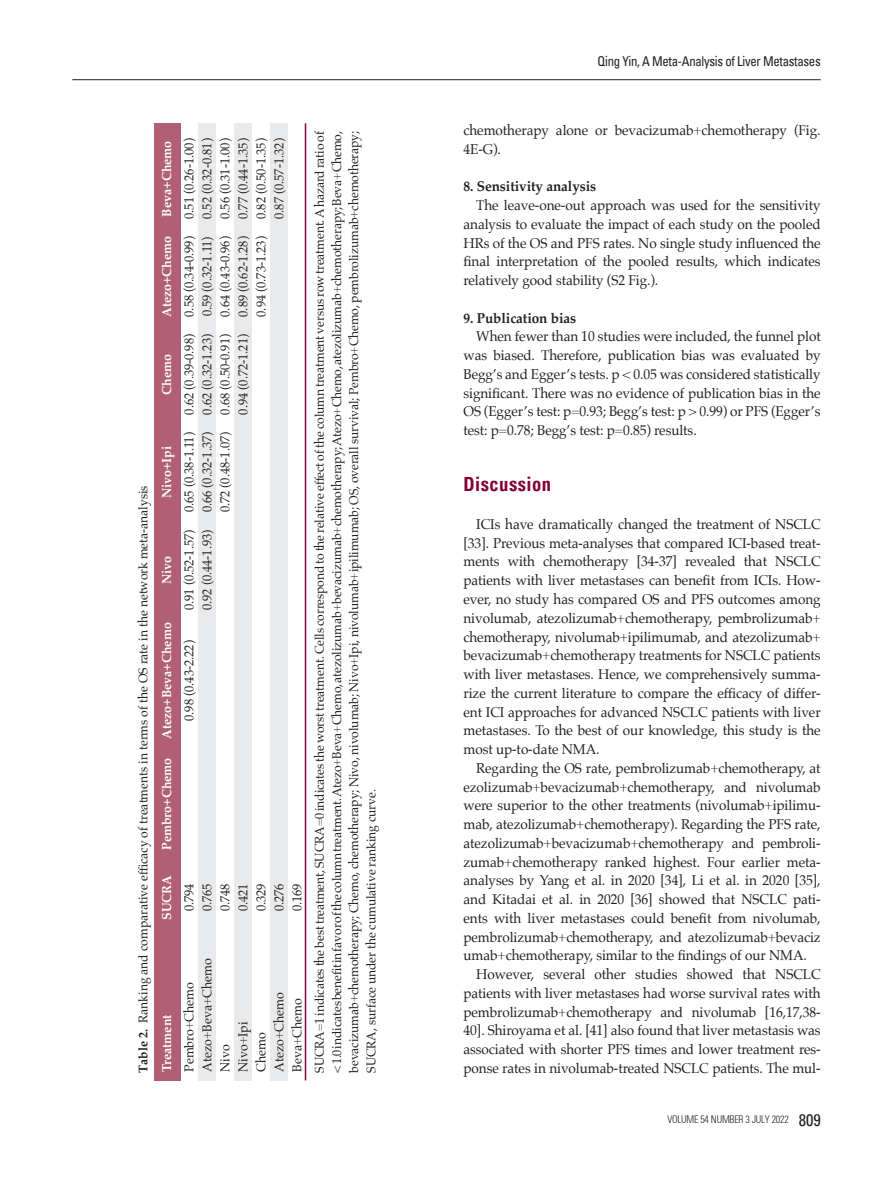
<style>
.page{position:relative;width:893px;height:1191px;background:#fff}
.page>*{position:absolute;margin:0;border:0;box-sizing:border-box;transform-origin:0 0}
.t1{font:700 condensed 19.5px "Univers";letter-spacing:.025em;color:#840037;scale:.95 1}
.t2{font:14.25px/18.8px "Palatino";letter-spacing:-.005em;color:#231f20;text-align:justify;scale:.95 1}
.t3{font:700 14.25px "Palatino";letter-spacing:-.005em;color:#231f20;scale:.95 1}
.t4{font:condensed 13.5px "Univers";letter-spacing:-.025em;color:#231f20;scale:.95 1}
.t5{font:13.05px "Palatino";color:#231f20;scale:.95 1}
.t6{font:700 13.05px "Palatino";color:#fff;scale:.95 1}
.t7{font:12.75px/17.2px "Palatino";color:#231f20;text-align:justify;scale:.95 1}
.t8{font:700 12.75px "Palatino";color:#231f20;scale:.95 1}
.t9{font:300 condensed 10.5px "Univers";letter-spacing:-.02em;color:#231f20;scale:.95 1}
.s1{font-weight:400;font-size:16.5px}
</style>
<div class="page">
<div style="left:154px;top:123px;width:27px;height:957px;background:#b06072"></div>
<div style="left:199px;top:123px;width:17px;height:957px;background:#e9eaeb"></div>
<div style="left:235px;top:123px;width:17px;height:957px;background:#e9eaeb"></div>
<div style="left:271px;top:123px;width:17px;height:957px;background:#e9eaeb"></div>
<hr style="left:305px;top:123px;width:1px;height:957px;background:#840037">
<hr style="left:72px;top:79px;width:749px;height:1px;background:#231f20">
<p class="t7" style="left:134px;top:1023px;width:567px;rotate:-90deg">Ranking and comparative efficacy of treatments in terms of the OS rate in the network meta-analysis</p>
<p class="t8" style="left:132px;top:1072px;width:48px;rotate:-90deg">Table 2.</p>
<p class="t6" style="left:156px;top:216px;width:81px;rotate:-90deg">Beva+Chemo</p>
<p class="t6" style="left:156px;top:317px;width:87px;rotate:-90deg">Atezo+Chemo</p>
<p class="t6" style="left:156px;top:394px;width:44px;rotate:-90deg">Chemo</p>
<p class="t6" style="left:156px;top:498px;width:57px;rotate:-90deg">Nivo+Ipi</p>
<p class="t6" style="left:156px;top:584px;width:31px;rotate:-90deg">Nivo</p>
<p class="t6" style="left:156px;top:738px;width:124px;rotate:-90deg">Atezo+Beva+Chemo</p>
<p class="t6" style="left:156px;top:850px;width:99px;rotate:-90deg">Pembro+Chemo</p>
<p class="t5" style="left:178px;top:219px;width:86px;rotate:-90deg">0.51 (0.26-1.00)</p>
<p class="t5" style="left:196px;top:219px;width:86px;rotate:-90deg">0.52 (0.32-0.81)</p>
<p class="t5" style="left:268px;top:219px;width:86px;rotate:-90deg">0.87 (0.57-1.32)</p>
<p class="t5" style="left:214px;top:219px;width:86px;rotate:-90deg">0.56 (0.31-1.00)</p>
<p class="t5" style="left:232px;top:219px;width:86px;rotate:-90deg">0.77 (0.44-1.35)</p>
<p class="t5" style="left:250px;top:219px;width:86px;rotate:-90deg">0.82 (0.50-1.35)</p>
<p class="t5" style="left:178px;top:317px;width:86px;rotate:-90deg">0.58 (0.34-0.99)</p>
<p class="t5" style="left:214px;top:317px;width:86px;rotate:-90deg">0.64 (0.43-0.96)</p>
<p class="t5" style="left:232px;top:317px;width:86px;rotate:-90deg">0.89 (0.62-1.28)</p>
<p class="t5" style="left:250px;top:317px;width:86px;rotate:-90deg">0.94 (0.73-1.23)</p>
<p class="t5" style="left:196px;top:316px;width:86px;rotate:-90deg">0.59 (0.32-1.11)</p>
<p class="t5" style="left:178px;top:414px;width:86px;rotate:-90deg">0.62 (0.39-0.98)</p>
<p class="t5" style="left:196px;top:414px;width:86px;rotate:-90deg">0.62 (0.32-1.23)</p>
<p class="t5" style="left:214px;top:414px;width:86px;rotate:-90deg">0.68 (0.50-0.91)</p>
<p class="t5" style="left:232px;top:414px;width:86px;rotate:-90deg">0.94 (0.72-1.21)</p>
<p class="t5" style="left:196px;top:512px;width:86px;rotate:-90deg">0.66 (0.32-1.37)</p>
<p class="t5" style="left:214px;top:512px;width:86px;rotate:-90deg">0.72 (0.48-1.07)</p>
<p class="t5" style="left:178px;top:512px;width:86px;rotate:-90deg">0.65 (0.38-1.11)</p>
<p class="t5" style="left:178px;top:610px;width:86px;rotate:-90deg">0.91 (0.52-1.57)</p>
<p class="t5" style="left:196px;top:610px;width:86px;rotate:-90deg">0.92 (0.44-1.93)</p>
<p class="t5" style="left:178px;top:721px;width:86px;rotate:-90deg">0.98 (0.43-2.22)</p>
<p class="t6" style="left:156px;top:919px;width:49px;rotate:-90deg">SUCRA</p>
<p class="t5" style="left:178px;top:911px;width:31px;rotate:-90deg">0.794</p>
<p class="t5" style="left:196px;top:911px;width:31px;rotate:-90deg">0.765</p>
<p class="t5" style="left:214px;top:911px;width:31px;rotate:-90deg">0.748</p>
<p class="t5" style="left:232px;top:911px;width:31px;rotate:-90deg">0.421</p>
<p class="t5" style="left:250px;top:911px;width:31px;rotate:-90deg">0.329</p>
<p class="t5" style="left:268px;top:911px;width:31px;rotate:-90deg">0.276</p>
<p class="t5" style="left:286px;top:911px;width:31px;rotate:-90deg">0.169</p>
<p class="t6" style="left:156px;top:1071px;width:62px;rotate:-90deg">Treatment</p>
<p class="t5" style="left:196px;top:1071px;width:121px;rotate:-90deg">Atezo+Beva+Chemo</p>
<p class="t5" style="left:178px;top:1071px;width:96px;rotate:-90deg">Pembro+Chemo</p>
<p class="t5" style="left:214px;top:1071px;width:31px;rotate:-90deg">Nivo</p>
<p class="t5" style="left:268px;top:1071px;width:85px;rotate:-90deg">Atezo+Chemo</p>
<p class="t5" style="left:286px;top:1071px;width:79px;rotate:-90deg">Beva+Chemo</p>
<p class="t5" style="left:232px;top:1071px;width:55px;rotate:-90deg">Nivo+Ipi</p>
<p class="t5" style="left:250px;top:1071px;width:43px;rotate:-90deg">Chemo</p>
<p class="t7" style="left:311px;top:1072px;width:993px;rotate:-90deg">SUCRA=1 indicates the best treatment, SUCRA=0 indicates the worst treatment. Cells correspond to the relative effect of the column treatment versus row treatment. A hazard ratio of &lt; 1.0 indicates benefit in favor of the column treatment. Atezo+Beva+Chemo, atezolizumab+bevacizumab+chemotherapy; Atezo+Chemo, atezolizumab+chemotherapy; Beva+Chemo, bevacizumab+chemotherapy; Chemo, chemotherapy; Nivo, nivolumab; Nivo+Ipi, nivolumab+ipilimumab; OS, overall survival; Pembro+Chemo, pembrolizumab+chemotherapy; SUCRA, surface under the cumulative ranking curve.</p>
<p class="t4" style="left:598px;top:53px;width:236px">Qing Yin, A Meta-Analysis of Liver Metastases</p>
<p class="t2" style="left:463px;top:121px;width:377px">chemotherapy alone or bevacizumab+chemotherapy (Fig.<br>4E-G).</p>
<p class="t3" style="left:463px;top:174px;width:141px">8. Sensitivity analysis</p>
<p class="t2" style="left:463px;top:196px;width:378px;text-indent:13px">The leave-one-out approach was used for the sensitivity analysis to evaluate the impact of each study on the pooled HRs of the OS and PFS rates. No single study influenced the final interpretation of the pooled results, which indicates relatively good stability (S2 Fig.).</p>
<p class="t3" style="left:463px;top:306px;width:120px">9. Publication bias</p>
<p class="t2" style="left:463px;top:327px;width:378px;text-indent:13px">When fewer than 10 studies were included, the funnel plot was biased. Therefore, publication bias was evaluated by Begg’s and Egger’s tests. p &lt; 0.05 was considered statistically significant. There was no evidence of publication bias in the OS (Egger’s test: p=0.93; Begg’s test: p &gt; 0.99) or PFS (Egger’s test: p=0.78; Begg’s test: p=0.85) results.</p>
<p class="t1" style="left:463px;top:472px;width:94px">Discussion</p>
<p class="t2" style="left:463px;top:514px;width:378px;text-indent:13px">ICIs have dramatically changed the treatment of NSCLC [33]. Previous meta-analyses that compared ICI-based treat&shy;ments with chemotherapy [34-37] revealed that NSCLC patients with liver metastases can benefit from ICIs. How&shy;ever, no study has compared OS and PFS outcomes among nivolumab, atezolizumab+chemotherapy, pembrolizumab+ chemotherapy, nivolumab+ipilimumab, and atezolizumab+ bevacizumab+chemotherapy treatments for NSCLC patients with liver metastases. Hence, we comprehensively summa&shy;rize the current literature to compare the efficacy of differ&shy;ent ICI approaches for advanced NSCLC patients with liver metastases. To the best of our knowledge, this study is the most up-to-date NMA.</p>
<p class="t2" style="left:463px;top:758px;width:377px;text-indent:13px">Regarding the OS rate, pembrolizumab+chemotherapy, at ezolizumab+bevacizumab+chemotherapy, and nivolumab were superior to the other treatments (nivolumab+ipilimu&shy;mab, atezolizumab+chemotherapy). Regarding the PFS rate, atezolizumab+bevacizumab+chemotherapy and pembroli&shy;zumab+chemotherapy ranked highest. Four earlier meta&shy;analyses by Yang et al. in 2020 [34], Li et al. in 2020 [35], and Kitadai et al. in 2020 [36] showed that NSCLC pati&shy;ents with liver metastases could benefit from nivolumab, pembrolizumab+chemotherapy, and atezolizumab+bevaciz umab+chemotherapy, similar to the findings of our NMA.</p>
<p class="t2" style="left:463px;top:964px;width:377px;text-indent:13px">However, several other studies showed that NSCLC patients with liver metastases had worse survival rates with pembrolizumab+chemotherapy and nivolumab [16,17,38- 40]. Shiroyama et al. [41] also found that liver metastasis was associated with shorter PFS times and lower treatment res-</p>
<p class="t2" style="left:463px;top:1058px;width:377px">ponse rates in nivolumab-treated NSCLC patients. The mul-</p>
<p class="t9" style="left:667px;top:1113px;width:163px">VOLUME 54 NUMBER 3 JULY 2022 <span class="s1">809</span></p>
</div>
